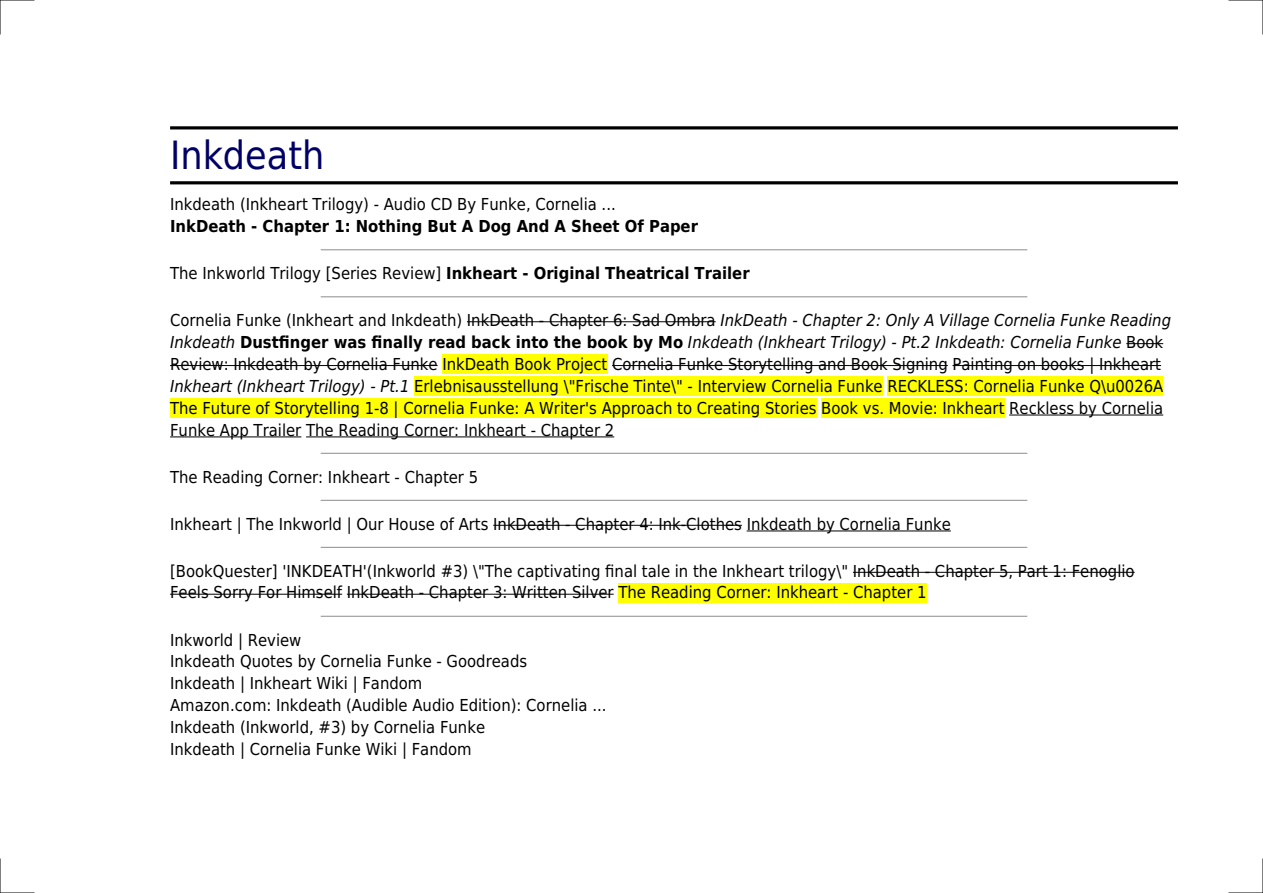
<style>
.page{position:relative;width:1263px;height:893px;background:#fff}
.page>*{position:absolute;margin:0;border:0;box-sizing:border-box;transform-origin:0 0}
.t1{font:39px "DejaVu Sans Condensed";color:#006}
.t2{font:16.5px/21.9px "DejaVu Sans Condensed";color:#000}
.t3{font:700 16.5px "DejaVu Sans Condensed";color:#000}
.s1{font-weight:400}
.s2{font-style:italic}
.s3{font-weight:700}
</style>
<div class="page">
<hr style="left:170px;top:126px;width:1008px;height:3px;background:#000">
<hr style="left:170px;top:181px;width:1008px;height:3px;background:#000">
<hr style="left:321px;top:249px;width:706px;height:1px;background:#999">
<hr style="left:321px;top:296px;width:706px;height:1px;background:#999">
<hr style="left:467px;top:321px;width:249px;height:1px;background:#000">
<hr style="left:1126px;top:343px;width:37px;height:1px;background:#000">
<hr style="left:170px;top:365px;width:268px;height:1px;background:#000">
<div style="left:442px;top:354px;width:165px;height:20px;background:#ff0"></div>
<hr style="left:612px;top:365px;width:336px;height:1px;background:#000">
<hr style="left:952px;top:365px;width:209px;height:1px;background:#000">
<div style="left:414px;top:376px;width:469px;height:20px;background:#ff0"></div>
<div style="left:887px;top:376px;width:276px;height:20px;background:#ff0"></div>
<div style="left:170px;top:398px;width:646px;height:19px;background:#ff0"></div>
<div style="left:821px;top:398px;width:183px;height:19px;background:#ff0"></div>
<hr style="left:1009px;top:415px;width:154px;height:1px;background:#000">
<hr style="left:170px;top:437px;width:131px;height:1px;background:#000">
<hr style="left:306px;top:437px;width:308px;height:1px;background:#000">
<hr style="left:321px;top:453px;width:706px;height:1px;background:#999">
<hr style="left:321px;top:500px;width:706px;height:1px;background:#999">
<hr style="left:493px;top:525px;width:249px;height:1px;background:#000">
<hr style="left:747px;top:531px;width:204px;height:1px;background:#000">
<hr style="left:321px;top:547px;width:706px;height:1px;background:#999">
<hr style="left:853px;top:572px;width:282px;height:1px;background:#000">
<hr style="left:170px;top:594px;width:172px;height:1px;background:#000">
<hr style="left:347px;top:594px;width:267px;height:1px;background:#000">
<div style="left:618px;top:583px;width:308px;height:19px;background:#ff0"></div>
<hr style="left:321px;top:616px;width:706px;height:1px;background:#999">
<hr style="left:0;top:0;width:34px;height:1px;background:#000">
<hr style="left:1229px;top:0;width:34px;height:1px;background:#000">
<hr style="left:0;top:892px;width:34px;height:1px;background:#000">
<hr style="left:1229px;top:892px;width:34px;height:1px;background:#000">
<hr style="left:0;top:0;width:1px;height:34px;background:#000">
<hr style="left:0;top:859px;width:1px;height:34px;background:#000">
<hr style="left:1262px;top:0;width:1px;height:34px;background:#000">
<hr style="left:1262px;top:859px;width:1px;height:34px;background:#000">
<h1 class="t1" style="left:170px;top:133px;width:156px">Inkdeath</h1>
<p class="t2" style="left:170px;top:193px;width:447px">Inkdeath (Inkheart Trilogy) - Audio CD By Funke, Cornelia ...</p>
<p class="t3" style="left:170px;top:217px;width:529px">InkDeath - Chapter 1: Nothing But A Dog And A Sheet Of Paper</p>
<p class="t3" style="left:170px;top:264px;width:581px"><span class="s1">The Inkworld Trilogy [Series Review]</span> Inkheart - Original Theatrical Trailer</p>
<p class="t2" style="left:170px;top:309px;width:1002px">Cornelia Funke (Inkheart and Inkdeath) InkDeath - Chapter 6: Sad Ombra <span class="s2">InkDeath - Chapter 2: Only A Village Cornelia Funke Reading Inkdeath</span> <span class="s3">Dustfinger was finally read back into the book by Mo</span> <span class="s2">Inkdeath (Inkheart Trilogy) - Pt.2 Inkdeath: Cornelia Funke</span> Book Review: Inkdeath by Cornelia Funke InkDeath Book Project Cornelia Funke Storytelling and Book Signing Painting on books | Inkheart <span class="s2">Inkheart (Inkheart Trilogy) - Pt.1</span> Erlebnisausstellung \"Frische Tinte\" - Interview Cornelia Funke RECKLESS: Cornelia Funke Q\u0026A The Future of Storytelling 1-8 | Cornelia Funke: A Writer's Approach to Creating Stories Book vs. Movie: Inkheart Reckless by Cornelia Funke App Trailer The Reading Corner: Inkheart - Chapter 2</p>
<p class="t2" style="left:170px;top:466px;width:310px">The Reading Corner: Inkheart - Chapter 5</p>
<p class="t2" style="left:170px;top:513px;width:782px">Inkheart | The Inkworld | Our House of Arts InkDeath - Chapter 4: Ink-Clothes Inkdeath by Cornelia Funke</p>
<p class="t2" style="left:170px;top:560px;width:966px">[BookQuester] 'INKDEATH'(Inkworld #3) \"The captivating final tale in the Inkheart trilogy\" InkDeath - Chapter 5, Part 1: Fenoglio<br>Feels Sorry For Himself InkDeath - Chapter 3: Written Silver The Reading Corner: Inkheart - Chapter 1</p>
<p class="t2" style="left:170px;top:629px;width:438px">Inkworld | Review<br>Inkdeath Quotes by Cornelia Funke - Goodreads<br>Inkdeath | Inkheart Wiki | Fandom<br>Amazon.com: Inkdeath (Audible Audio Edition): Cornelia ...<br>Inkdeath (Inkworld, #3) by Cornelia Funke<br>Inkdeath | Cornelia Funke Wiki | Fandom</p>
</div>
